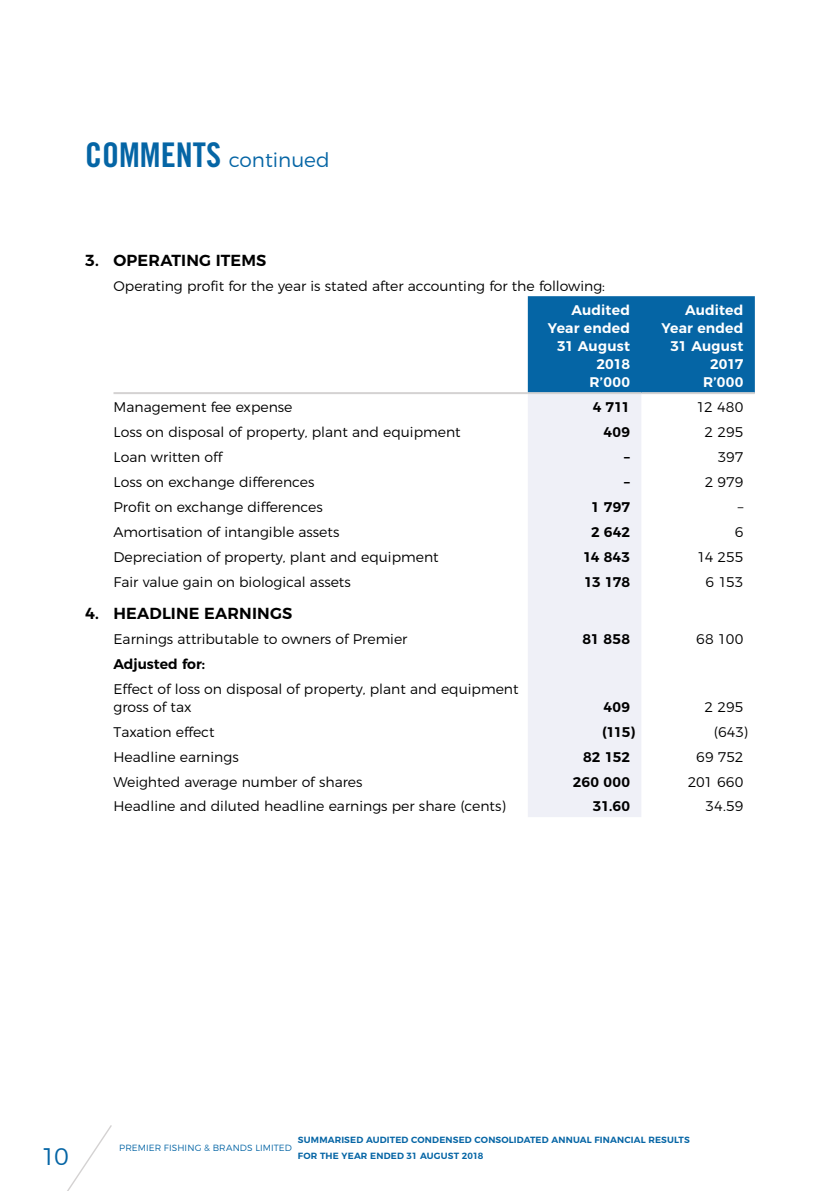
<style>
.page{position:relative;width:840px;height:1191px;background:#fff}
.page>*{position:absolute;margin:0;border:0;box-sizing:border-box;transform-origin:0 0}
.t1{font:300 24px "Montserrat";color:#0565a5}
.t2{font:300 20px "Montserrat";color:#0565a5}
.t3{font:600 16px "Montserrat";letter-spacing:.01em;color:#000}
.t4{font:300 14px/18px "Montserrat";color:#000}
.t5{font:600 14px "Montserrat";color:#000}
.t6{font:600 14px/18px "Montserrat";letter-spacing:.01em;color:#fff;text-align:right}
.t7{font:600 9px "Montserrat";letter-spacing:.015em;color:#0565a5}
.t8{font:300 9px "Montserrat";letter-spacing:.01em;color:#0565a5}
.s1{font-family:"Trade Gothic LT Std Bd Cn 20";font-weight:400;font-size:34px}
</style>
<div class="page">
<svg style="left:67px;top:1125px;width:45px;height:66px"></svg>
<div style="left:527px;top:296px;width:227px;height:96px;background:#0565a5"></div>
<div style="left:528px;top:394px;width:113px;height:423px;background:#eff0f7"></div>
<hr style="left:113px;top:392px;width:414px;height:2px;background:#d4d2d2">
<hr style="left:527px;top:392px;width:114px;height:2px;background:#d4d2d2">
<hr style="left:641px;top:392px;width:113px;height:2px;background:#d4d2d2">
<h2 class="t2" style="left:85px;top:144px;width:246px"><span class="s1">COMMENTS</span> continued</h2>
<p class="t3" style="left:85px;top:247px;width:183px">3. OPERATING ITEMS</p>
<p class="t4" style="left:113px;top:275px;width:493px">Operating profit for the year is stated after accounting for the following:</p>
<p class="t6" style="left:547px;top:300px;width:83px">Audited<br>Year ended<br>31 August<br>2018<br>R’000</p>
<p class="t6" style="left:661px;top:300px;width:83px">Audited<br>Year ended<br>31 August<br>2017<br>R’000</p>
<p class="t4" style="left:113px;top:397px;width:180px">Management fee expense</p>
<p class="t5" style="left:592px;top:396px;width:39px">4 711</p>
<p class="t4" style="left:696px;top:397px;width:48px">12 480</p>
<p class="t4" style="left:113px;top:422px;width:348px">Loss on disposal of property, plant and equipment</p>
<p class="t5" style="left:603px;top:421px;width:28px">409</p>
<p class="t4" style="left:704px;top:422px;width:40px">2 295</p>
<p class="t4" style="left:113px;top:447px;width:110px">Loan written off</p>
<p class="t5" style="left:624px;top:446px;width:7px">–</p>
<p class="t4" style="left:717px;top:447px;width:27px">397</p>
<p class="t4" style="left:113px;top:472px;width:202px">Loss on exchange differences</p>
<p class="t5" style="left:624px;top:471px;width:7px">–</p>
<p class="t4" style="left:704px;top:472px;width:40px">2 979</p>
<p class="t4" style="left:113px;top:497px;width:210px">Profit on exchange differences</p>
<p class="t5" style="left:590px;top:495px;width:40px">1 797</p>
<p class="t4" style="left:737px;top:497px;width:7px">–</p>
<p class="t4" style="left:113px;top:522px;width:227px">Amortisation of intangible assets</p>
<p class="t5" style="left:590px;top:520px;width:40px">2 642</p>
<p class="t4" style="left:734px;top:522px;width:10px">6</p>
<p class="t4" style="left:113px;top:546px;width:326px">Depreciation of property, plant and equipment</p>
<p class="t5" style="left:582px;top:545px;width:48px">14 843</p>
<p class="t4" style="left:696px;top:546px;width:48px">14 255</p>
<p class="t4" style="left:113px;top:571px;width:238px">Fair value gain on biological assets</p>
<p class="t5" style="left:584px;top:570px;width:47px">13 178</p>
<p class="t4" style="left:705px;top:571px;width:39px">6 153</p>
<p class="t3" style="left:85px;top:600px;width:208px">4. HEADLINE EARNINGS</p>
<p class="t4" style="left:113px;top:629px;width:295px">Earnings attributable to owners of Premier</p>
<p class="t5" style="left:582px;top:627px;width:49px">81 858</p>
<p class="t4" style="left:695px;top:629px;width:49px">68 100</p>
<p class="t5" style="left:113px;top:652px;width:93px">Adjusted for:</p>
<p class="t4" style="left:113px;top:678px;width:406px">Effect of loss on disposal of property, plant and equipment gross of tax</p>
<p class="t5" style="left:603px;top:695px;width:28px">409</p>
<p class="t4" style="left:704px;top:696px;width:40px">2 295</p>
<p class="t4" style="left:113px;top:721px;width:102px">Taxation effect</p>
<p class="t5" style="left:601px;top:720px;width:34px">(115)</p>
<p class="t4" style="left:713px;top:721px;width:36px">(643)</p>
<p class="t4" style="left:113px;top:746px;width:127px">Headline earnings</p>
<p class="t5" style="left:583px;top:745px;width:48px">82 152</p>
<p class="t4" style="left:695px;top:746px;width:49px">69 752</p>
<p class="t4" style="left:113px;top:771px;width:250px">Weighted average number of shares</p>
<p class="t5" style="left:572px;top:770px;width:59px">260 000</p>
<p class="t4" style="left:687px;top:771px;width:57px">201 660</p>
<p class="t4" style="left:113px;top:796px;width:393px">Headline and diluted headline earnings per share (cents)</p>
<p class="t5" style="left:592px;top:795px;width:38px">31.60</p>
<p class="t4" style="left:705px;top:796px;width:39px">34.59</p>
<p class="t7" style="left:298px;top:1132px;width:393px">SUMMARISED AUDITED CONDENSED CONSOLIDATED ANNUAL FINANCIAL RESULTS</p>
<p class="t8" style="left:119px;top:1141px;width:174px">PREMIER FISHING &amp; BRANDS LIMITED</p>
<h1 class="t1" style="left:41px;top:1137px;width:29px">10</h1>
<p class="t7" style="left:298px;top:1148px;width:187px">FOR THE YEAR ENDED 31 AUGUST 2018</p>
</div>
